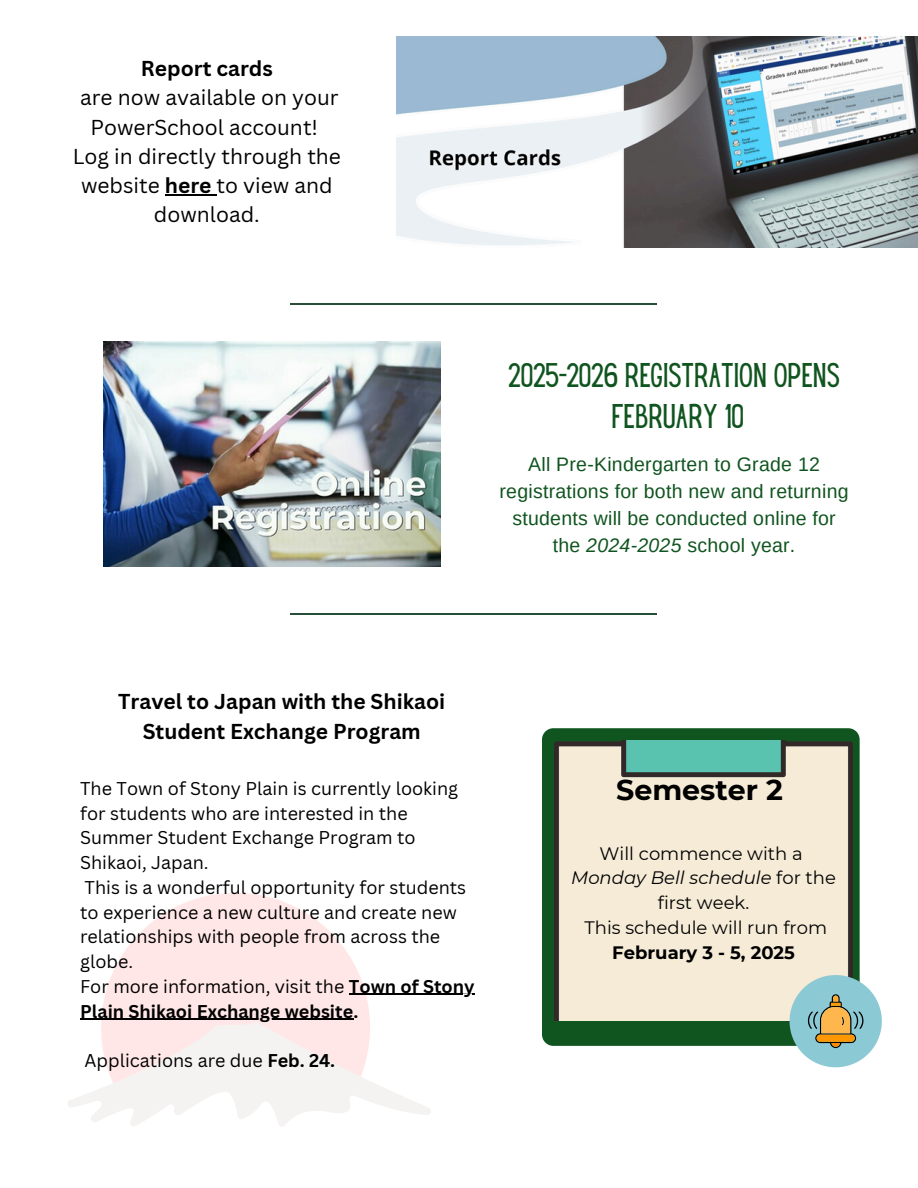
<style>
.page{position:relative;width:918px;height:1188px;background:#fff}
.page>*{position:absolute;margin:0;border:0;box-sizing:border-box;transform-origin:0 0}
.t1{font:30px/41.7px "Hey Gotcha";letter-spacing:.015em;color:#10541f;text-align:center}
.t2{font:700 28.5px "Montserrat";color:#000}
.t3{font:21px/29.2px "Canva Sans";color:#000;text-align:center}
.t4{font:700 21px/29.2px "Canva Sans";color:#000;text-align:center}
.t5{font:19.5px/27px "Arimo";letter-spacing:.015em;color:#10541f;text-align:center}
.t6{font:18px/24.8px "Canva Sans";color:#000}
.t7{font:18px/24.8px "Montserrat";color:#000;text-align:center}
.t8{font:italic 18px/24.8px "Montserrat";color:#000;text-align:center}
.t9{font:700 18px "Canva Sans";color:#000}
.s1{font-weight:700}
.s2{font-style:italic}
.s3{font-style:normal}
</style>
<div class="page">
<svg style="left:101px;top:893px;width:269px;height:129px;fill:#ffe7e7"></svg>
<svg style="left:68px;top:1022px;width:363px;height:104px"></svg>
<div style="left:542px;top:728px;width:317px;height:317px;background:#10541f;border-radius:11px"></div>
<img style="left:554px;top:741px;width:299px;height:280px">
<svg style="left:790px;top:975px;width:92px;height:92px;background:#a7c5bc"></svg>
<img style="left:103px;top:342px;width:338px;height:225px">
<img style="left:397px;top:37px;width:521px;height:210px">
<hr style="left:290px;top:613px;width:367px;height:2px;background:#274e37">
<hr style="left:349px;top:994px;width:126px;height:1px;background:#000">
<hr style="left:80px;top:1019px;width:274px;height:1px;background:#000">
<hr style="left:165px;top:194px;width:52px;height:1px;background:#000">
<hr style="left:290px;top:304px;width:367px;height:1px;background:#274e37">
<p class="t3" style="left:73px;top:53px;width:270px"><span class="s1">Report cards<br></span>are now available on your<br>PowerSchool account!<br>Log in directly through the website <span class="s1">here</span> to view and download.</p>
<p class="t1" style="left:509px;top:357px;width:331px">2025-2026 REGISTRATION OPENS<br>FEBRUARY 10</p>
<p class="t5" style="left:500px;top:450px;width:351px">All Pre-Kindergarten to Grade 12 registrations for both new and returning students will be conducted online for the <span class="s2">2024-2025</span> school year.</p>
<h4 class="t4" style="left:118px;top:687px;width:329px">Travel to Japan with the Shikaoi<br>Student Exchange Program</h4>
<p class="t6" style="left:80px;top:775px;width:380px">The Town of Stony Plain is currently looking for students who are interested in the Summer Student Exchange Program to Shikaoi, Japan.</p>
<p class="t6" style="left:80px;top:874px;width:388px">This is a wonderful opportunity for students to experience a new culture and create new relationships with people from across the globe.</p>
<p class="t6" style="left:80px;top:973px;width:396px">For more information, visit the <span class="s1">Town of Stony</span></p>
<h4 class="t9" style="left:80px;top:998px;width:280px">Plain Shikaoi Exchange website.</h4>
<h4 class="t6" style="left:85px;top:1048px;width:252px">Applications are due <span class="s1">Feb. 24.</span></h4>
<h3 class="t2" style="left:616px;top:772px;width:168px">Semester 2</h3>
<p class="t7" style="left:600px;top:841px;width:205px">Will commence with a</p>
<p class="t8" style="left:571px;top:866px;width:266px">Monday Bell schedule <span class="s3">for the first week.</span></p>
<p class="t7" style="left:585px;top:915px;width:244px">This schedule will run from<br><span class="s1">February 3 - 5, 2025</span></p>
</div>
